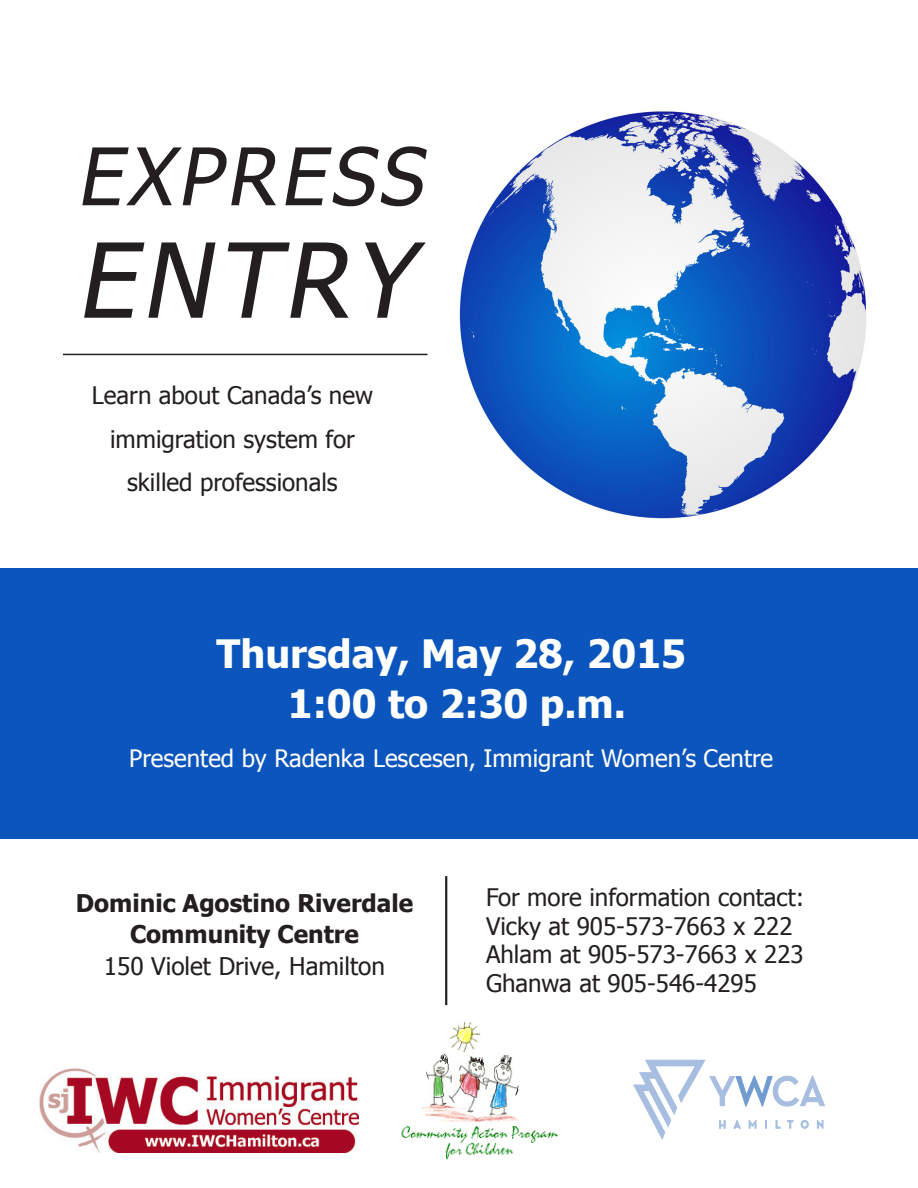
<style>
.page{position:relative;width:918px;height:1188px;background:#fff}
.page>*{position:absolute;margin:0;border:0;box-sizing:border-box;transform-origin:0 0}
.t1{font:italic 103.5px "Tahoma";color:#231f20}
.t2{font:italic 79.5px "Tahoma";color:#231f20}
.t3{font:700 39px "Tahoma";color:#fff}
.t4{font:700 24.3px/31.5px "Tahoma";color:#231f20;text-align:center}
.t5{font:24.3px "Tahoma";color:#231f20}
.t6{font:24.15px/28.5px "Tahoma";color:#231f20}
.t7{font:24px "Tahoma";color:#fff}
</style>
<div class="page">
<div style="left:0;top:568px;width:918px;height:271px;background:#0c55bc"></div>
<img style="left:459px;top:111px;width:408px;height:408px">
<img style="left:401px;top:1022px;width:157px;height:138px">
<img style="left:39px;top:1069px;width:320px;height:84px">
<svg style="left:633px;top:1060px;width:192px;height:80px"></svg>
<hr style="left:445px;top:876px;width:2px;height:129px;background:#231f20">
<hr style="left:63px;top:354px;width:365px;height:1px;background:#231f20">
<p class="t2" style="left:76px;top:123px;width:364px">EXPRESS</p>
<p class="t1" style="left:76px;top:211px;width:360px">ENTRY</p>
<p class="t6" style="left:92px;top:373px;width:283px;line-height:43.5px;text-align:center">Learn about Canada’s new immigration system for skilled professionals</p>
<p class="t3" style="left:217px;top:627px;width:471px">Thursday, May 28, 2015</p>
<p class="t3" style="left:288px;top:676px;width:340px">1:00 to 2:30 p.m.</p>
<p class="t7" style="left:129px;top:743px;width:645px">Presented by Radenka Lescesen, Immigrant Women’s Centre</p>
<p class="t4" style="left:76px;top:886px;width:339px">Dominic Agostino Riverdale<br>Community Centre</p>
<p class="t5" style="left:104px;top:950px;width:283px">150 Violet Drive, Hamilton</p>
<p class="t6" style="left:486px;top:882px;width:320px">For more information contact:<br>Vicky at 905-573-7663 x 222<br>Ahlam at 905-573-7663 x 223</p>
<p class="t6" style="left:486px;top:968px;width:272px">Ghanwa at 905-546-4295</p>
</div>
